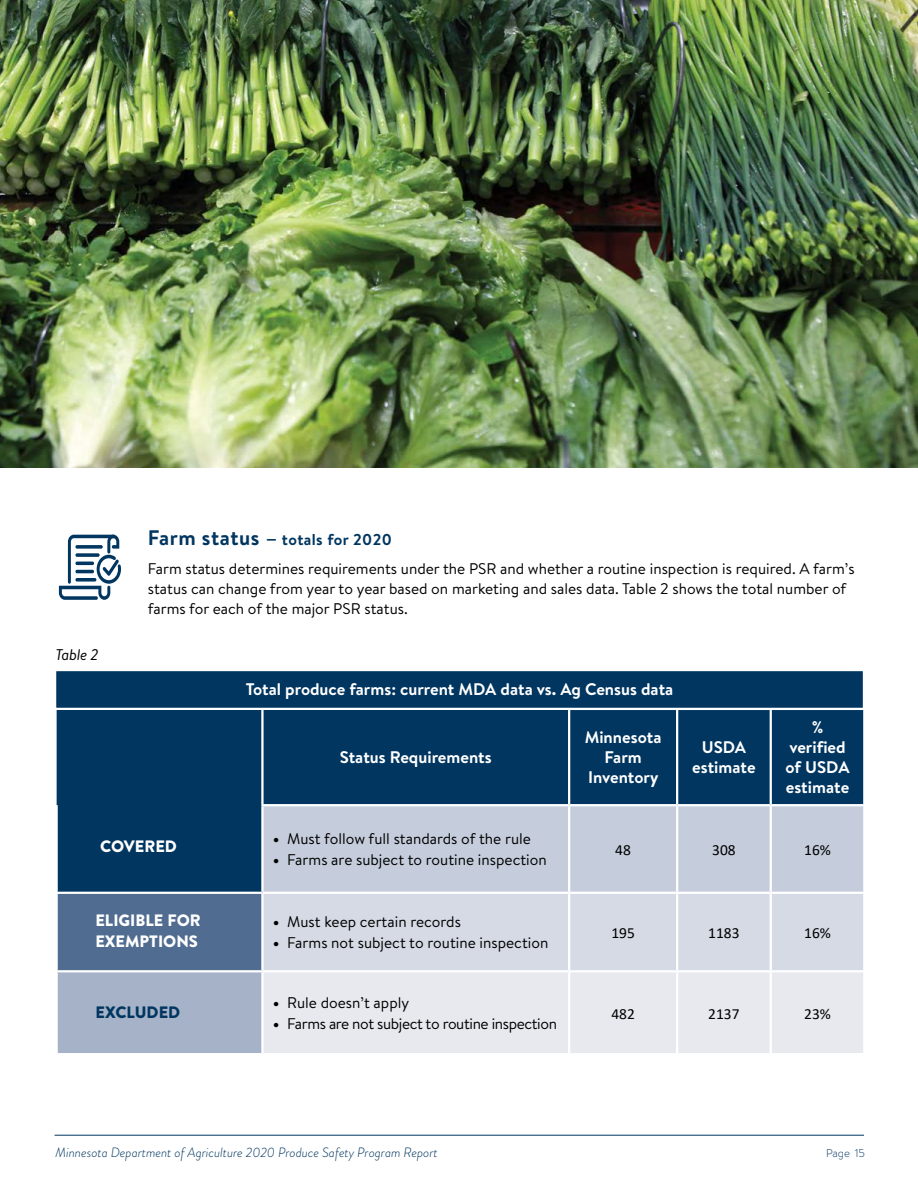
<style>
.page{position:relative;width:918px;height:1188px;background:#fff}
.page>*{position:absolute;margin:0;border:0;box-sizing:border-box;transform-origin:0 0}
.P_Table_Heading{font:700 16.8px/20.2px "Brandon Text";color:#fff;text-align:center}
.t1{font:900 16.5px/21px "Brandon Text";color:#fff}
.t2{font:900 16.5px "Brandon Text";color:#003660}
.t3{font:700 15.75px "Brandon Text";letter-spacing:.025em;color:#003660}
.P_1Text{font:15.45px/20.2px "Brandon Text";color:#000}
.P_1Text-2{font:15.45px "Brandon Text";letter-spacing:-.025em;color:#000}
.P_1Text-3{font:15.45px "Calibri";color:#000}
.P_1Text-4{font:italic 15.45px "Brandon Text";letter-spacing:-.02em;color:#000}
.t4{font:italic 300 13.5px "Brandon Grotesque";color:#003660}
.t5{font:300 11.25px "Brandon Text";color:#003660}
.s1{font-size:21px}
.s2{font-weight:900}
</style>
<div class="page">
<hr style="left:55px;top:1135px;width:809px;height:1px;background:#003660">
<div style="left:57px;top:710px;width:806px;height:95px;background:#003660"></div>
<div style="left:57px;top:805px;width:205px;height:88px;background:#003660"></div>
<div style="left:264px;top:806px;width:599px;height:86px;background:#c5ccdb"></div>
<div style="left:57px;top:893px;width:205px;height:78px;background:#506c91"></div>
<div style="left:264px;top:894px;width:599px;height:76px;background:#d5dae4"></div>
<div style="left:57px;top:971px;width:205px;height:83px;background:#a6b2c8"></div>
<div style="left:264px;top:972px;width:599px;height:81px;background:#e7e9ef"></div>
<hr style="left:56px;top:805px;width:2px;height:87px;background:#fff">
<hr style="left:261px;top:806px;width:3px;height:86px;background:#fff">
<hr style="left:568px;top:806px;width:2px;height:86px;background:#fff">
<hr style="left:676px;top:806px;width:2px;height:86px;background:#fff">
<hr style="left:770px;top:806px;width:2px;height:86px;background:#fff">
<hr style="left:56px;top:892px;width:206px;height:2px;background:#fff">
<hr style="left:56px;top:894px;width:2px;height:76px;background:#fff">
<hr style="left:261px;top:894px;width:3px;height:76px;background:#fff">
<hr style="left:568px;top:894px;width:2px;height:76px;background:#fff">
<hr style="left:676px;top:894px;width:2px;height:76px;background:#fff">
<hr style="left:770px;top:894px;width:2px;height:76px;background:#fff">
<hr style="left:56px;top:970px;width:206px;height:2px;background:#fff">
<hr style="left:56px;top:972px;width:2px;height:81px;background:#fff">
<hr style="left:261px;top:972px;width:3px;height:81px;background:#fff">
<hr style="left:56px;top:1053px;width:206px;height:2px;background:#fff">
<hr style="left:568px;top:972px;width:2px;height:81px;background:#fff">
<hr style="left:676px;top:972px;width:2px;height:81px;background:#fff">
<hr style="left:770px;top:972px;width:2px;height:81px;background:#fff">
<hr style="left:676px;top:710px;width:2px;height:94px;background:#fff">
<hr style="left:677px;top:804px;width:94px;height:2px;background:#fff">
<hr style="left:770px;top:710px;width:2px;height:94px;background:#fff">
<hr style="left:771px;top:804px;width:94px;height:2px;background:#fff">
<hr style="left:261px;top:804px;width:308px;height:2px;background:#fff">
<hr style="left:569px;top:804px;width:108px;height:2px;background:#fff">
<hr style="left:568px;top:710px;width:2px;height:94px;background:#fff">
<hr style="left:261px;top:710px;width:3px;height:94px;background:#fff">
<svg style="left:59px;top:535px;width:62px;height:65px"></svg>
<svg style="left:75px;top:545px;width:28px;height:4px"></svg>
<svg style="left:75px;top:553px;width:25px;height:4px"></svg>
<hr style="left:75px;top:562px;width:19px;height:3px;background:#003660;border-radius:2px">
<hr style="left:75px;top:570px;width:19px;height:3px;background:#003660;border-radius:2px">
<svg style="left:75px;top:578px;width:21px;height:4px"></svg>
<div style="left:55px;top:670px;width:809px;height:39px;background:#003660"></div>
<div style="left:54px;top:669px;width:811px;height:41px;border:2px solid #fff"></div>
<img style="left:0;top:0;width:918px;height:468px">
<p class="P_1Text-4" style="left:56px;top:644px;width:44px">Table 2</p>
<h3 class="t3" style="left:148px;top:528px;width:246px"><span class="s1">Farm status –</span> totals for 2020</h3>
<p class="P_1Text" style="left:148px;top:558px;width:708px">Farm status determines requirements under the PSR and whether a routine inspection is required. A farm’s status can change from year to year based on marketing and sales data. Table 2 shows the total number of farms for each of the major PSR status.</p>
<p class="P_Table_Heading" style="left:246px;top:679px;width:429px">Total produce farms: current MDA data vs. Ag Census data</p>
<p class="P_Table_Heading" style="left:340px;top:747px;width:153px">Status Requirements</p>
<p class="P_Table_Heading" style="left:585px;top:726px;width:78px">Minnesota<br>Farm<br>Inventory</p>
<p class="P_Table_Heading" style="left:692px;top:736px;width:65px">USDA estimate</p>
<p class="P_Table_Heading" style="left:785px;top:716px;width:66px">% verified of USDA estimate</p>
<p class="t1" style="left:100px;top:836px;width:78px">COVERED</p>
<p class="P_1Text" style="left:273px;top:828px;width:259px"><span class="s2">•</span> Must follow full standards of the rule</p>
<p class="P_1Text" style="left:273px;top:849px;width:275px"><span class="s2">•</span> Farms are subject to routine inspection</p>
<p class="P_1Text-3" style="left:615px;top:839px;width:17px">48</p>
<p class="P_1Text-3" style="left:712px;top:839px;width:25px">308</p>
<p class="P_1Text-3" style="left:804px;top:839px;width:28px">16%</p>
<p class="t1" style="left:95px;top:910px;width:107px">ELIGIBLE FOR<br>EXEMPTIONS</p>
<p class="P_1Text" style="left:273px;top:911px;width:189px"><span class="s2">•</span> Must keep certain records</p>
<p class="P_1Text" style="left:273px;top:932px;width:277px"><span class="s2">•</span> Farms not subject to routine inspection</p>
<p class="P_1Text-3" style="left:611px;top:922px;width:25px">195</p>
<p class="P_1Text-3" style="left:708px;top:922px;width:33px">1183</p>
<p class="P_1Text-3" style="left:804px;top:922px;width:28px">16%</p>
<p class="t2" style="left:96px;top:1000px;width:86px">EXCLUDED</p>
<p class="P_1Text" style="left:273px;top:992px;width:138px"><span class="s2">•</span> Rule doesn’t apply</p>
<p class="P_1Text-2" style="left:273px;top:1013px;width:285px"><span class="s2">•</span> Farms are not subject to routine inspection</p>
<p class="P_1Text-3" style="left:611px;top:1003px;width:25px">482</p>
<p class="P_1Text-3" style="left:708px;top:1003px;width:33px">2137</p>
<p class="P_1Text-3" style="left:804px;top:1003px;width:28px">23%</p>
<p class="t4" style="left:56px;top:1144px;width:384px">Minnesota Department of Agriculture 2020 Produce Safety Program Report</p>
<p class="t5" style="left:826px;top:1145px;width:41px">Page 15</p>
</div>
